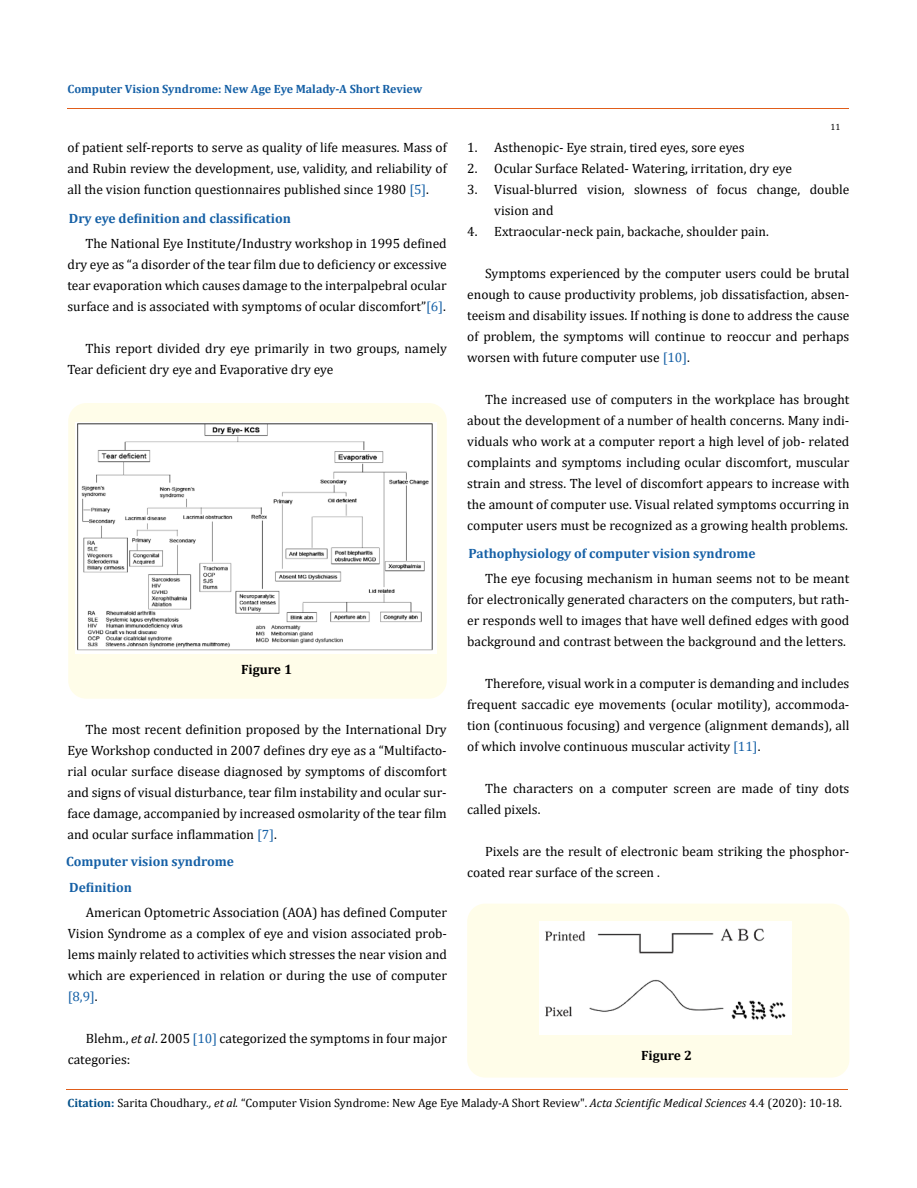
<style>
.page{position:relative;width:917px;height:1188px;background:#fff}
.page>*{position:absolute;margin:0;border:0;box-sizing:border-box;transform-origin:0 0}
.t1{font:13.5px/21px "Cambria";color:#000;text-align:justify}
.t2{font:700 13.5px "Cambria";color:#1560a6}
.t3{font:700 13.5px "Cambria";color:#000}
.t4{font:12px "Cambria";color:#000}
.t5{font:700 12px "Cambria";color:#1560a6}
.t6{font:9px "Cambria";color:#000}
.s1{color:#1560a6}
.s2{font-style:italic}
.s3{font-weight:700;color:#035089}
</style>
<div class="page">
<hr style="left:67px;top:109px;width:782px;height:1px;background:#e05d1a">
<div style="left:68px;top:403px;width:379px;height:296px;background:#fffde9;border-radius:18px"></div>
<img style="left:75px;top:422px;width:361px;height:231px">
<div style="left:467px;top:904px;width:382px;height:174px;background:#fffde9;border-radius:18px"></div>
<img style="left:539px;top:921px;width:252px;height:113px">
<hr style="left:66px;top:1090px;width:782px;height:1px;background:#e05d1a">
<p class="t5" style="left:68px;top:81px;width:356px">Computer Vision Syndrome: New Age Eye Malady-A Short Review</p>
<p class="t1" style="left:67px;top:136px;width:381px">of patient self-reports to serve as quality of life measures. Mass of and Rubin review the development, use, validity, and reliability of all the vision function questionnaires published since 1980 <span class="s1">[5]</span>.</p>
<p class="t2" style="left:69px;top:209px;width:223px">Dry eye definition and classification</p>
<p class="t1" style="left:67px;top:233px;width:381px;text-indent:18px">The National Eye Institute/Industry workshop in 1995 defined dry eye as “a disorder of the tear film due to deficiency or excessive tear evaporation which causes damage to the interpalpebral ocular surface and is associated with symptoms of ocular discomfort”<span class="s1">[6]</span>.</p>
<p class="t1" style="left:67px;top:338px;width:381px;text-indent:18px">This report divided dry eye primarily in two groups, namely<br>Tear deficient dry eye and Evaporative dry eye</p>
<p class="t3" style="left:241px;top:660px;width:52px">Figure 1</p>
<p class="t1" style="left:67px;top:718px;width:381px;text-indent:18px">The most recent definition proposed by the International Dry Eye Workshop conducted in 2007 defines dry eye as a “Multifacto&shy;rial ocular surface disease diagnosed by symptoms of discomfort and signs of visual disturbance, tear film instability and ocular sur&shy;face damage, accompanied by increased osmolarity of the tear film and ocular surface inflammation <span class="s1">[7]</span>.</p>
<p class="t2" style="left:66px;top:852px;width:169px">Computer vision syndrome</p>
<p class="t2" style="left:69px;top:878px;width:64px">Definition</p>
<p class="t6" style="left:830px;top:122px;width:11px">11</p>
<p class="t1" style="left:467px;top:136px;width:279px">1. Asthenopic- Eye strain, tired eyes, sore eyes</p>
<p class="t1" style="left:467px;top:157px;width:326px">2. Ocular Surface Related- Watering, irritation, dry eye</p>
<p class="t1" style="left:494px;top:178px;width:357px;text-indent:-27px">3. Visual-blurred vision, slowness of focus change, double vision and</p>
<p class="t1" style="left:467px;top:220px;width:303px">4. Extraocular-neck pain, backache, shoulder pain.</p>
<p class="t1" style="left:467px;top:262px;width:384px;text-indent:18px">Symptoms experienced by the computer users could be brutal enough to cause productivity problems, job dissatisfaction, absen&shy;teeism and disability issues. If nothing is done to address the cause of problem, the symptoms will continue to reoccur and perhaps worsen with future computer use <span class="s1">[10]</span>.</p>
<p class="t1" style="left:467px;top:388px;width:384px;text-indent:18px">The increased use of computers in the workplace has brought about the development of a number of health concerns. Many indi&shy;viduals who work at a computer report a high level of job- related complaints and symptoms including ocular discomfort, muscular strain and stress. The level of discomfort appears to increase with the amount of computer use. Visual related symptoms occurring in computer users must be recognized as a growing health problems.</p>
<p class="t2" style="left:468px;top:544px;width:288px">Pathophysiology of computer vision syndrome</p>
<p class="t1" style="left:467px;top:568px;width:384px;text-indent:18px">The eye focusing mechanism in human seems not to be meant for electronically generated characters on the computers, but rath&shy;er responds well to images that have well defined edges with good background and contrast between the background and the letters.</p>
<p class="t1" style="left:467px;top:673px;width:384px;text-indent:18px">Therefore, visual work in a computer is demanding and includes frequent saccadic eye movements (ocular motility), accommoda&shy;tion (continuous focusing) and vergence (alignment demands), all of which involve continuous muscular activity <span class="s1">[11]</span>.</p>
<p class="t1" style="left:467px;top:778px;width:384px;text-indent:18px">The characters on a computer screen are made of tiny dots called pixels.</p>
<p class="t1" style="left:467px;top:841px;width:384px;text-indent:18px">Pixels are the result of electronic beam striking the phosphor&shy;coated rear surface of the screen .</p>
<p class="t1" style="left:68px;top:902px;width:381px;text-indent:18px">American Optometric Association (AOA) has defined Computer Vision Syndrome as a complex of eye and vision associated prob&shy;lems mainly related to activities which stresses the near vision and which are experienced in relation or during the use of computer <span class="s1">[8,9]</span>.</p>
<p class="t1" style="left:68px;top:1028px;width:381px;text-indent:18px">Blehm., <span class="s2">et al</span>. 2005 <span class="s1">[10]</span> categorized the symptoms in four major categories:</p>
<p class="t3" style="left:641px;top:1046px;width:52px">Figure 2</p>
<p class="t4" style="left:67px;top:1096px;width:776px"><span class="s3">Citation:</span> Sarita Choudhary<span class="s2">., et al.</span> “Computer Vision Syndrome: New Age Eye Malady-A Short Review". <span class="s2">Acta Scientific Medical Sciences</span> 4.4 (2020): 10-18.</p>
</div>
